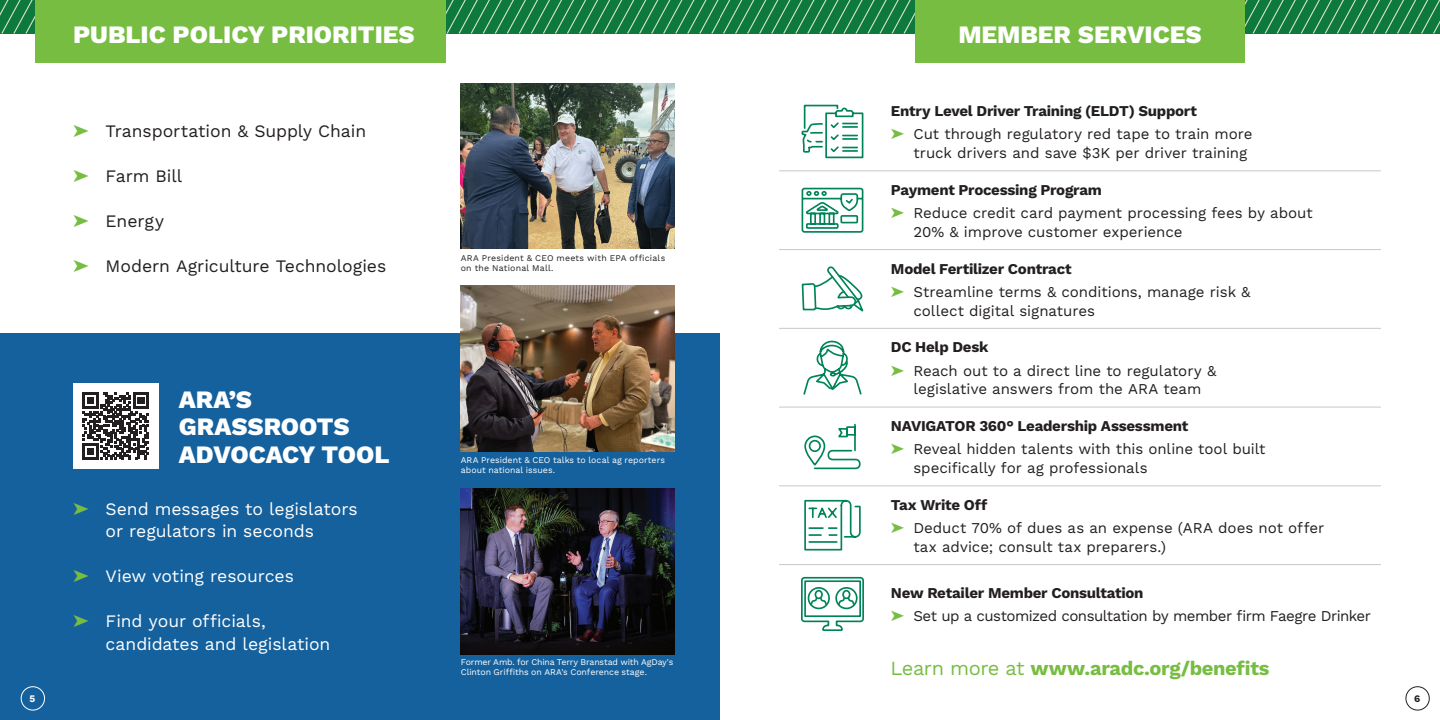
<style>
.page{position:relative;width:1440px;height:720px;background:#fff}
.page>*{position:absolute;margin:0;border:0;box-sizing:border-box;transform-origin:0 0}
.t1{font:800 25px/27.5px "Work Sans";color:#fff}
.t2{font:700 20px "Work Sans";letter-spacing:-.015em;color:#77bd42}
.t3{font:17.5px/22.5px "Work Sans";letter-spacing:-.005em;color:#fff}
.t4{font:17.5px "Work Sans";letter-spacing:-.005em;color:#231f20}
.t5{font:15px/23.2px "Work Sans";letter-spacing:-.005em;color:#231f20}
.t6{font:15px/23.2px "Work Sans";letter-spacing:-.035em;color:#231f20}
.t7{font:700 10px "Work Sans";color:#fff}
.t8{font:700 10px "Work Sans";color:#231f20}
.t9{font:8.75px/10px "Work Sans";letter-spacing:-.005em;color:#fff}
.t10{font:8.75px/10px "Work Sans";letter-spacing:.02em;color:#231f20}
.s1{color:#77bd42}
.s2{font-weight:700}
.s3{font-weight:400}
</style>
<div class="page">
<div style="left:0;top:333px;width:720px;height:387px;background:#15619e"></div>
<div style="left:35px;top:0;width:411px;height:63px;background:#77bd42"></div>
<div style="left:21px;top:686px;width:24px;height:25px;border:1px solid #fff;border-radius:50%"></div>
<img style="left:461px;top:83px;width:214px;height:166px">
<img style="left:461px;top:286px;width:214px;height:166px">
<img style="left:461px;top:489px;width:214px;height:165px">
<div style="left:73px;top:383px;width:85px;height:86px;background:#fff"></div>
<svg style="left:82px;top:393px;width:67px;height:66px"></svg>
<svg style="left:0;top:0;width:1440px;height:33px"></svg>
<hr style="left:779px;top:171px;width:107px;height:1px;background:#cbc6c5">
<hr style="left:886px;top:171px;width:495px;height:1px;background:#cbc6c5">
<hr style="left:779px;top:249px;width:107px;height:1px;background:#cbc6c5">
<hr style="left:886px;top:249px;width:495px;height:1px;background:#cbc6c5">
<hr style="left:779px;top:328px;width:107px;height:1px;background:#cbc6c5">
<hr style="left:886px;top:328px;width:495px;height:1px;background:#cbc6c5">
<hr style="left:779px;top:407px;width:107px;height:1px;background:#cbc6c5">
<hr style="left:886px;top:407px;width:495px;height:1px;background:#cbc6c5">
<hr style="left:779px;top:486px;width:107px;height:1px;background:#cbc6c5">
<hr style="left:886px;top:486px;width:495px;height:1px;background:#cbc6c5">
<hr style="left:779px;top:564px;width:107px;height:1px;background:#cbc6c5">
<hr style="left:886px;top:564px;width:495px;height:1px;background:#cbc6c5">
<svg style="left:801px;top:104px;width:63px;height:55px"></svg>
<svg style="left:801px;top:187px;width:63px;height:124px"></svg>
<svg style="left:803px;top:340px;width:59px;height:55px"></svg>
<svg style="left:804px;top:423px;width:57px;height:47px"></svg>
<svg style="left:804px;top:499px;width:57px;height:52px"></svg>
<svg style="left:801px;top:576px;width:63px;height:55px"></svg>
<div style="left:835px;top:587px;width:23px;height:22px;border:2px solid #008457;border-radius:50%"></div>
<div style="left:804px;top:580px;width:57px;height:37px;border:2px solid #008457"></div>
<div style="left:915px;top:0;width:330px;height:63px;background:#77bd42"></div>
<div style="left:1405px;top:686px;width:25px;height:25px;border:1px solid #231f20;border-radius:50%"></div>
<h1 class="t1" style="left:73px;top:22px;width:343px">PUBLIC POLICY PRIORITIES</h1>
<p class="t4" style="left:73px;top:121px;width:295px"><span class="s1">➤</span> Transportation &amp; Supply Chain</p>
<p class="t4" style="left:73px;top:166px;width:111px"><span class="s1">➤</span> Farm Bill</p>
<p class="t4" style="left:73px;top:211px;width:92px"><span class="s1">➤</span> Energy</p>
<p class="t4" style="left:73px;top:256px;width:315px"><span class="s1">➤</span> Modern Agriculture Technologies</p>
<p class="t7" style="left:30px;top:693px;width:7px">5</p>
<h1 class="t1" style="left:179px;top:387px;width:212px">ARA’S<br>GRASSROOTS<br>ADVOCACY TOOL</h1>
<p class="t3" style="left:106px;top:499px;width:254px;text-indent:-32px"><span class="s1">➤</span> Send messages to legislators or regulators in seconds</p>
<p class="t3" style="left:73px;top:566px;width:222px"><span class="s1">➤</span> View voting resources</p>
<p class="t3" style="left:106px;top:611px;width:226px;text-indent:-32px"><span class="s1">➤</span> Find your officials, candidates and legislation</p>
<p class="t10" style="left:461px;top:253px;width:206px">ARA President &amp; CEO meets with EPA officials on the National Mall.</p>
<p class="t9" style="left:461px;top:456px;width:206px">ARA President &amp; CEO talks to local ag reporters about national issues.</p>
<p class="t9" style="left:461px;top:657px;width:214px">Former Amb. for China Terry Branstad with AgDay's<br>Clinton Griffiths on ARA's Conference stage.</p>
<h1 class="t1" style="left:958px;top:22px;width:245px">MEMBER SERVICES</h1>
<p class="t5" style="left:891px;top:100px;width:363px"><span class="s2">Entry Level Driver Training (ELDT) Support<br></span><span class="s1">➤</span> Cut through regulatory red tape to train more</p>
<p class="t5" style="left:913px;top:142px;width:335px">truck drivers and save $3K per driver training</p>
<p class="t5" style="left:891px;top:179px;width:423px"><span class="s2">Payment Processing Program<br></span><span class="s1">➤</span> Reduce credit card payment processing fees by about</p>
<p class="t5" style="left:913px;top:221px;width:271px">20% &amp; improve customer experience</p>
<p class="t5" style="left:891px;top:258px;width:361px"><span class="s2">Model Fertilizer Contract<br></span><span class="s1">➤</span> Streamline terms &amp; conditions, manage risk &amp;</p>
<p class="t5" style="left:913px;top:300px;width:183px">collect digital signatures</p>
<p class="t5" style="left:891px;top:336px;width:327px"><span class="s2">DC Help Desk<br></span><span class="s1">➤</span> Reach out to a direct line to regulatory &amp;</p>
<p class="t5" style="left:913px;top:378px;width:289px">legislative answers from the ARA team</p>
<p class="t5" style="left:891px;top:415px;width:376px"><span class="s2">NAVIGATOR 360° Leadership Assessment<br></span><span class="s1">➤</span> Reveal hidden talents with this online tool built</p>
<p class="t5" style="left:913px;top:457px;width:236px">specifically for ag professionals</p>
<p class="t5" style="left:891px;top:494px;width:435px"><span class="s2">Tax Write Off<br></span><span class="s1">➤</span> Deduct 70% of dues as an expense (ARA does not offer</p>
<p class="t5" style="left:913px;top:536px;width:254px">tax advice; consult tax preparers.)</p>
<p class="t6" style="left:891px;top:582px;width:482px"><span class="s2">New Retailer Member Consultation<br></span><span class="s1">➤</span> Set up a customized consultation by member firm Faegre Drinker</p>
<h2 class="t2" style="left:890px;top:657px;width:381px"><span class="s3">Learn more at</span> www.aradc.org/benefits</h2>
<p class="t8" style="left:1414px;top:693px;width:8px">6</p>
</div>
